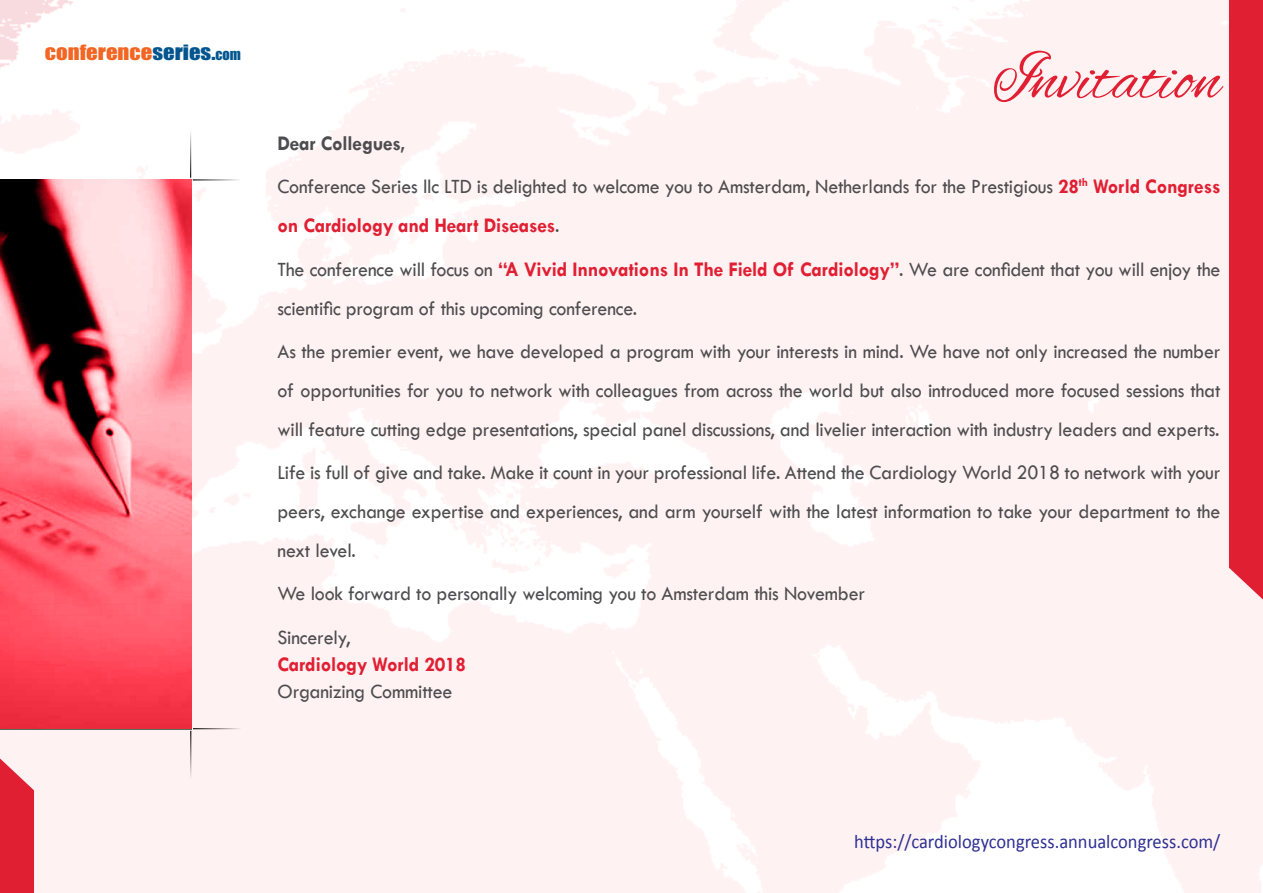
<style>
.page{position:relative;width:1263px;height:893px;background:#fff}
.page>*{position:absolute;margin:0;border:0;box-sizing:border-box;transform-origin:0 0}
.t1{font:66.6px "Alex Brush";color:#e11f33}
.t2{font:21px/43.2px "Tw Cen";letter-spacing:-.01em;color:#4d4d4f;scale:.95 1}
.t3{font:700 21px/43.2px "Tw Cen";letter-spacing:-.01em;color:#e11f33;scale:.95 1}
.t4{font:19.5px "Calibri";color:#2e3092;scale:.95 1}
.t5{font:19.5px "Impact";color:#f26522;scale:1.16 1}
.s1{color:#00558f}
.s2{font-size:13.95px;color:#00558f}
.s3{font-weight:700}
.s4{font-weight:700;color:#e11f33}
.s5{font-weight:400;color:#4d4d4f}
</style>
<div class="page">
<img style="left:0;top:0;width:1263px;height:893px">
<svg style="left:0;top:758px;width:34px;height:135px;background:#e4384a"></svg>
<div style="left:1229px;top:0;width:34px;height:600px;background:#e11f33"></div>
<div style="left:44px;top:43px;width:198px;height:19px;background:#fff"></div>
<img style="left:0;top:179px;width:191px;height:550px">
<hr style="left:190px;top:731px;width:1px;height:48px;background:#000">
<hr style="left:193px;top:728px;width:49px;height:1px;background:#000">
<hr style="left:193px;top:179px;width:48px;height:1px;background:#000">
<hr style="left:190px;top:129px;width:1px;height:49px;background:#000">
<p class="t5" style="left:45px;top:37px;width:170px">CONFERENCE<span class="s1">SERIES.</span><span class="s2">COM</span></p>
<h1 class="t1" style="left:993px;top:42px;width:229px">Invitation</h1>
<p class="t2" style="left:277px;top:122px;width:994px"><span class="s3">Dear Collegues,<br></span>Conference Series llc LTD is delighted to welcome you to Amsterdam, Netherlands for the Prestigious <span class="s4">28</span><sup>th</sup> <span class="s4">World Congress</span></p>
<p class="t3" style="left:277px;top:204px;width:994px">on Cardiology and Heart Diseases<span class="s5">.<br>The conference will focus on</span> “A Vivid Innovations In The Field Of Cardiology”<span class="s5">. We are confident that you will enjoy the</span></p>
<p class="t2" style="left:277px;top:286px;width:994px">scientific program of this upcoming conference.<br>As the premier event, we have developed a program with your interests in mind. We have not only increased the number</p>
<p class="t2" style="left:277px;top:371px;width:994px;line-height:39px">of opportunities for you to network with colleagues from across the world but also introduced more focused sessions that will feature cutting edge presentations, special panel discussions, and livelier interaction with industry leaders and experts.</p>
<p class="t2" style="left:277px;top:453px;width:994px;line-height:39px;text-align:justify">Life is full of give and take. Make it count in your professional life. Attend the Cardiology World 2018 to network with your peers, exchange expertise and experiences, and arm yourself with the latest information to take your department to the next level.</p>
<p class="t2" style="left:277px;top:572px;width:620px">We look forward to personally welcoming you to Amsterdam this November<br>Sincerely,</p>
<p class="t3" style="left:277px;top:642px;width:200px">Cardiology World 2018</p>
<p class="t2" style="left:277px;top:670px;width:186px">Organizing Committee</p>
<p class="t4" style="left:854px;top:829px;width:387px">https://cardiologycongress.annualcongress.com/</p>
</div>
